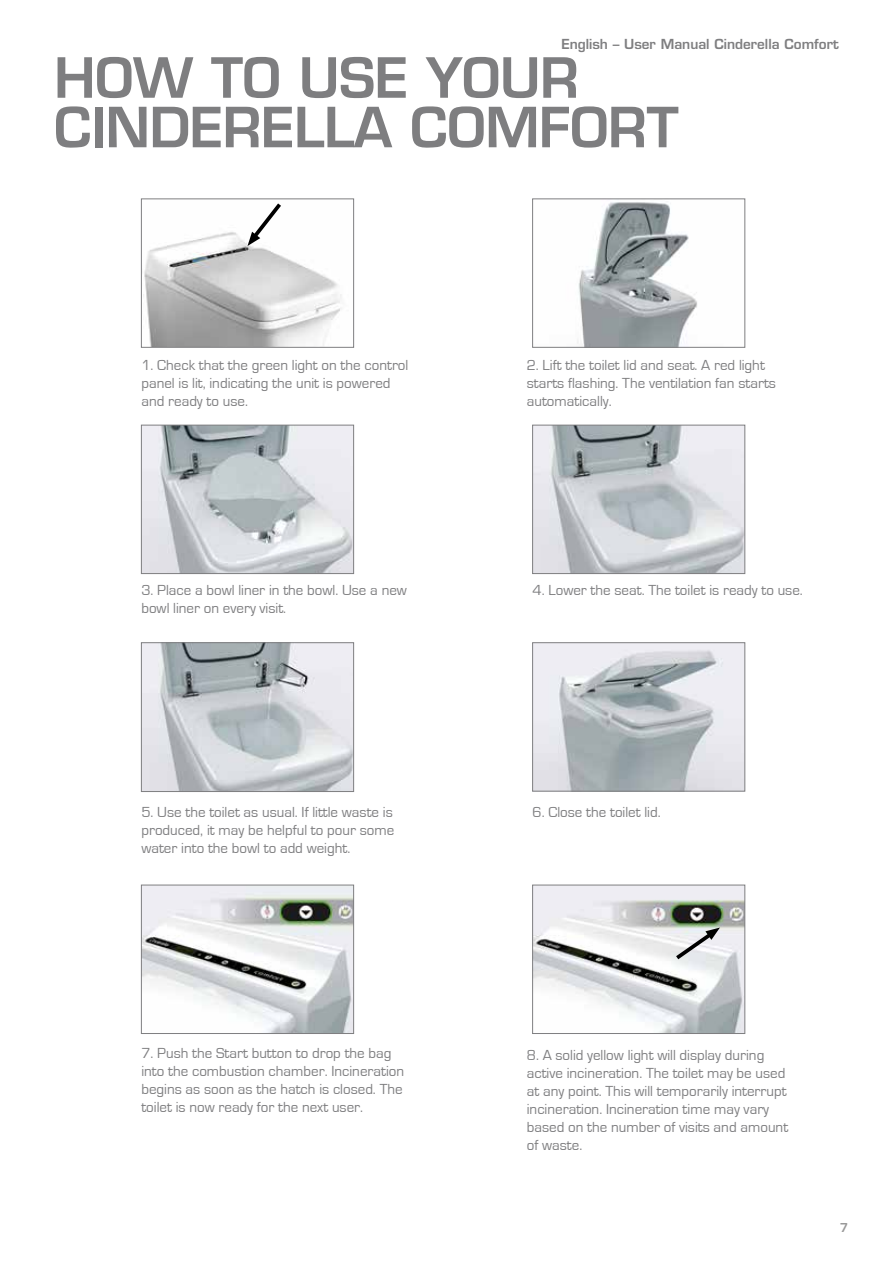
<style>
.page{position:relative;width:893px;height:1263px;background:#fff}
.page>*{position:absolute;margin:0;border:0;box-sizing:border-box;transform-origin:0 0}
.t1{font:600 54px/49.5px "Eurostile";letter-spacing:-.01em;color:#7e7e80}
.t2{font:15px/18px "Eurostile";color:#7e7e80}
.t3{font:600 13.5px "Eurostile";color:#7e7e80}
.t4{font:600 12px "Eurostile";color:#999}
</style>
<div class="page">
<img style="left:143px;top:427px;width:209px;height:145px">
<div style="left:141px;top:425px;width:213px;height:149px;border:1px solid #7f7f81"></div>
<img style="left:143px;top:644px;width:209px;height:146px">
<div style="left:141px;top:642px;width:213px;height:150px;border:1px solid #7f7f81"></div>
<img style="left:577px;top:202px;width:120px;height:143px">
<div style="left:532px;top:199px;width:213px;height:148px;border:1px solid #7f7f81"></div>
<img style="left:534px;top:427px;width:209px;height:145px">
<div style="left:532px;top:425px;width:213px;height:149px;border:1px solid #7f7f81"></div>
<img style="left:143px;top:232px;width:199px;height:113px">
<div style="left:141px;top:199px;width:213px;height:148px;border:1px solid #7f7f81"></div>
<img style="left:143px;top:887px;width:209px;height:145px">
<div style="left:141px;top:885px;width:213px;height:149px;border:1px solid #7f7f81"></div>
<img style="left:534px;top:644px;width:209px;height:145px">
<div style="left:532px;top:642px;width:213px;height:149px;border:1px solid #7f7f81"></div>
<img style="left:534px;top:887px;width:209px;height:145px">
<div style="left:532px;top:885px;width:213px;height:149px;border:1px solid #7f7f81"></div>
<svg style="left:676px;top:927px;width:44px;height:32px"></svg>
<svg style="left:247px;top:203px;width:34px;height:43px"></svg>
<p class="t3" style="left:561px;top:36px;width:279px">English – User Manual Cinderella Comfort</p>
<h1 class="t1" style="left:54px;top:52px;width:626px">HOW TO USE YOUR<br>CINDERELLA COMFORT</h1>
<p class="t2" style="left:141px;top:357px;width:268px">1. Check that the green light on the control panel is lit, indicating the unit is powered and ready to use.</p>
<p class="t2" style="left:141px;top:581px;width:267px">3. Place a bowl liner in the bowl. Use a new bowl liner on every visit.</p>
<p class="t2" style="left:141px;top:803px;width:254px;text-align:justify">5. Use the toilet as usual. If little waste is produced, it may be helpful to pour some water into the bowl to add weight.</p>
<p class="t2" style="left:141px;top:1045px;width:264px">7. Push the Start button to drop the bag into the combustion chamber. Incineration begins as soon as the hatch is closed. The toilet is now ready for the next user.</p>
<p class="t2" style="left:527px;top:357px;width:251px">2. Lift the toilet lid and seat. A red light starts flashing. The ventilation fan starts automatically.</p>
<p class="t2" style="left:533px;top:581px;width:272px">4. Lower the seat. The toilet is ready to use.</p>
<p class="t2" style="left:533px;top:803px;width:130px">6. Close the toilet lid.</p>
<p class="t2" style="left:527px;top:1046px;width:263px">8. A solid yellow light will display during active incineration. The toilet may be used at any point. This will temporarily interrupt incineration. Incineration time may vary based on the number of visits and amount of waste.</p>
<p class="t4" style="left:840px;top:1220px;width:10px">7</p>
</div>
